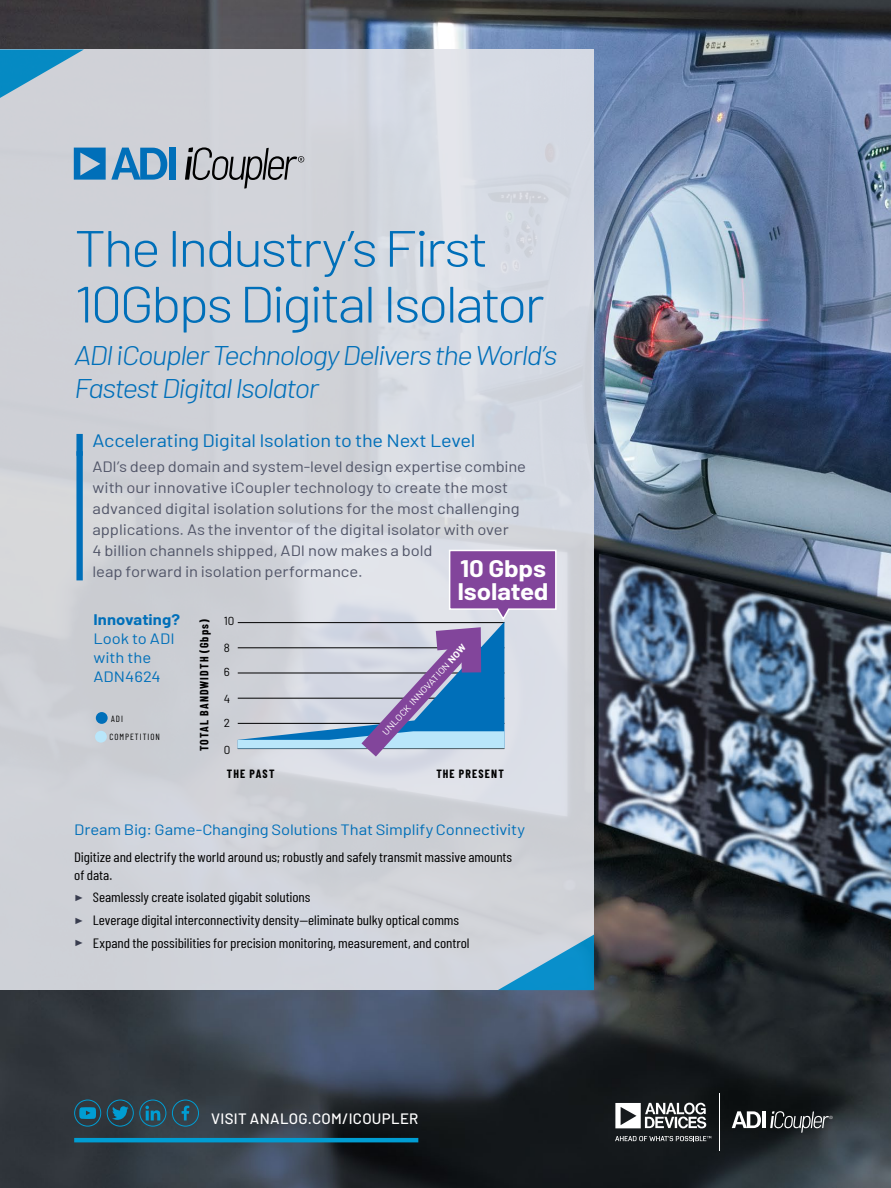
<style>
.page{position:relative;width:891px;height:1188px;background:#fff}
.page>*{position:absolute;margin:0;border:0;box-sizing:border-box;transform-origin:0 0}
.t1{font:300 51px/55.8px "Barlow";letter-spacing:-.05em;color:#006fb9;scale:1.11 1}
.t2{font:italic 300 27px/33px "Barlow";letter-spacing:-.055em;color:#006fb9;scale:1.11 1}
.t3{font:700 23.4px/22.5px "Barlow";letter-spacing:-.01em;color:#fff;scale:1.11 1}
.t4{font:18px "Barlow";letter-spacing:-.015em;color:#006fb9;scale:1.11 1}
.t5{font:15px/21px "Barlow";letter-spacing:-.005em;color:#515568;scale:1.11 1}
.t6{font:15px/18.8px "Barlow";letter-spacing:-.005em;color:#006fb9;scale:1.11 1}
.t7{font:500 15px "Barlow";letter-spacing:.02em;color:#fff}
.t8{font:700 15px "Barlow";letter-spacing:.005em;color:#006fb9;scale:1.11 1}
.t9{font:13.5px/22.5px "Barlow Condensed";letter-spacing:-.005em;color:#000;scale:1.11 1}
.t10{font:700 11.7px "Barlow Condensed";letter-spacing:.1em;color:#000}
.t11{font:11.7px/23.4px "Barlow";color:#000}
.t12{font:9px "Barlow";color:#fff;scale:1.11 1}
.t13{font:9px/18.8px "Barlow Condensed";letter-spacing:.11em;color:#000}
.s1{font-weight:700}
.s2{font-family:"Arial";font-size:9px;color:#393d4f}
</style>
<div class="page">
<img style="left:0;top:0;width:891px;height:1188px">
<div style="left:0;top:50px;width:594px;height:940px;background:linear-gradient(to right,#cecfd4,#d5d9e1)"></div>
<svg style="left:0;top:50px;width:84px;height:48px;background:#6badcd"></svg>
<svg style="left:498px;top:935px;width:96px;height:55px;background:#6cb1d3"></svg>
<div style="left:76px;top:434px;width:7px;height:22px;background:#006fb9"></div>
<div style="left:76px;top:451px;width:7px;height:129px;background:#006fb9"></div>
<div style="left:96px;top:712px;width:12px;height:12px;background:#006fb9;border-radius:50%"></div>
<div style="left:95px;top:731px;width:12px;height:12px;background:#b9e6fa;border-radius:50%"></div>
<svg style="left:238px;top:549px;width:319px;height:229px;background:#b5bad3"></svg>
<svg style="left:74px;top:148px;width:93px;height:32px;background:#5898c5"></svg>
<div style="left:169px;top:148px;width:7px;height:32px;background:#006fb9"></div>
<svg style="left:185px;top:147px;width:119px;height:42px;background:#a7a9ad"></svg>
<svg style="left:615px;top:1136px;width:96px;height:5px"></svg>
<svg style="left:615px;top:1103px;width:91px;height:26px"></svg>
<hr style="left:719px;top:1093px;width:1px;height:58px;background:#fff">
<svg style="left:770px;top:1111px;width:63px;height:22px"></svg>
<svg style="left:732px;top:1111px;width:29px;height:17px"></svg>
<hr style="left:762px;top:1111px;width:3px;height:17px;background:#fff">
<hr style="left:74px;top:1138px;width:344px;height:4px;background:#009dd3">
<svg style="left:79px;top:1107px;width:17px;height:12px"></svg>
<div style="left:74px;top:1100px;width:27px;height:27px;border:1px solid #009dd3;border-radius:50%"></div>
<div style="left:107px;top:1100px;width:27px;height:27px;border:1px solid #009dd3;border-radius:50%"></div>
<svg style="left:112px;top:1106px;width:17px;height:14px"></svg>
<div style="left:139px;top:1100px;width:27px;height:27px;border:1px solid #009dd3;border-radius:50%"></div>
<svg style="left:145px;top:1106px;width:15px;height:15px"></svg>
<div style="left:172px;top:1100px;width:27px;height:27px;border:1px solid #009dd3;border-radius:50%"></div>
<svg style="left:182px;top:1106px;width:7px;height:15px"></svg>
<h1 class="t1" style="left:74px;top:217px;width:425px">The Industry’s First<br>10Gbps Digital Isolator</h1>
<h2 class="t2" style="left:74px;top:336px;width:437px">ADI iCoupler Technology Delivers the World’s<br>Fastest Digital Isolator</h2>
<p class="t4" style="left:93px;top:427px;width:346px">Accelerating Digital Isolation to the Next Level</p>
<p class="t5" style="left:93px;top:455px;width:392px">ADI’s deep domain and system-level design expertise combine with our innovative iCoupler technology to create the most advanced digital isolation solutions for the most challenging applications. As the inventor of the digital isolator with over<br>4 billion channels shipped, ADI now makes a bold<br>leap forward in isolation performance.</p>
<h3 class="t3" style="left:457px;top:556px;width:84px">10 Gbps<br>Isolated</h3>
<p class="t8" style="left:93px;top:609px;width:80px">Innovating?</p>
<p class="t6" style="left:93px;top:628px;width:75px">Look to ADI with the<br>ADN4624</p>
<p class="t13" style="left:109px;top:708px;width:52px">ADI<br>COMPETITION</p>
<p class="t10" style="left:196px;top:751px;width:133px;rotate:-90deg">TOTAL BANDWIDTH (Gbps)</p>
<p class="t11" style="left:224px;top:608px;width:12px">10</p>
<p class="t11" style="left:224px;top:636px;width:8px">8<br>6</p>
<p class="t11" style="left:224px;top:686px;width:8px">4<br>2</p>
<p class="t11" style="left:224px;top:737px;width:8px">0</p>
<p class="t10" style="left:227px;top:765px;width:49px">THE PAST</p>
<p class="t12" style="left:379px;top:730px;width:109px;rotate:-48deg">UNLOCK INNOVATION <span class="s1">NOW</span></p>
<p class="t10" style="left:436px;top:765px;width:69px">THE PRESENT</p>
<p class="t6" style="left:74px;top:819px;width:408px">Dream Big: Game-Changing Solutions That Simplify Connectivity</p>
<p class="t9" style="left:74px;top:847px;width:396px;line-height:18px">Digitize and electrify the world around us; robustly and safely transmit massive amounts of data.</p>
<p class="t9" style="left:74px;top:885px;width:358px"><span class="s2">►</span> Seamlessly create isolated gigabit solutions<br><span class="s2">►</span> Leverage digital interconnectivity density—eliminate bulky optical comms <span class="s2">►</span> Expand the possibilities for precision monitoring, measurement, and control</p>
<p class="t7" style="left:211px;top:1107px;width:209px">VISIT ANALOG.COM/ICOUPLER</p>
</div>
